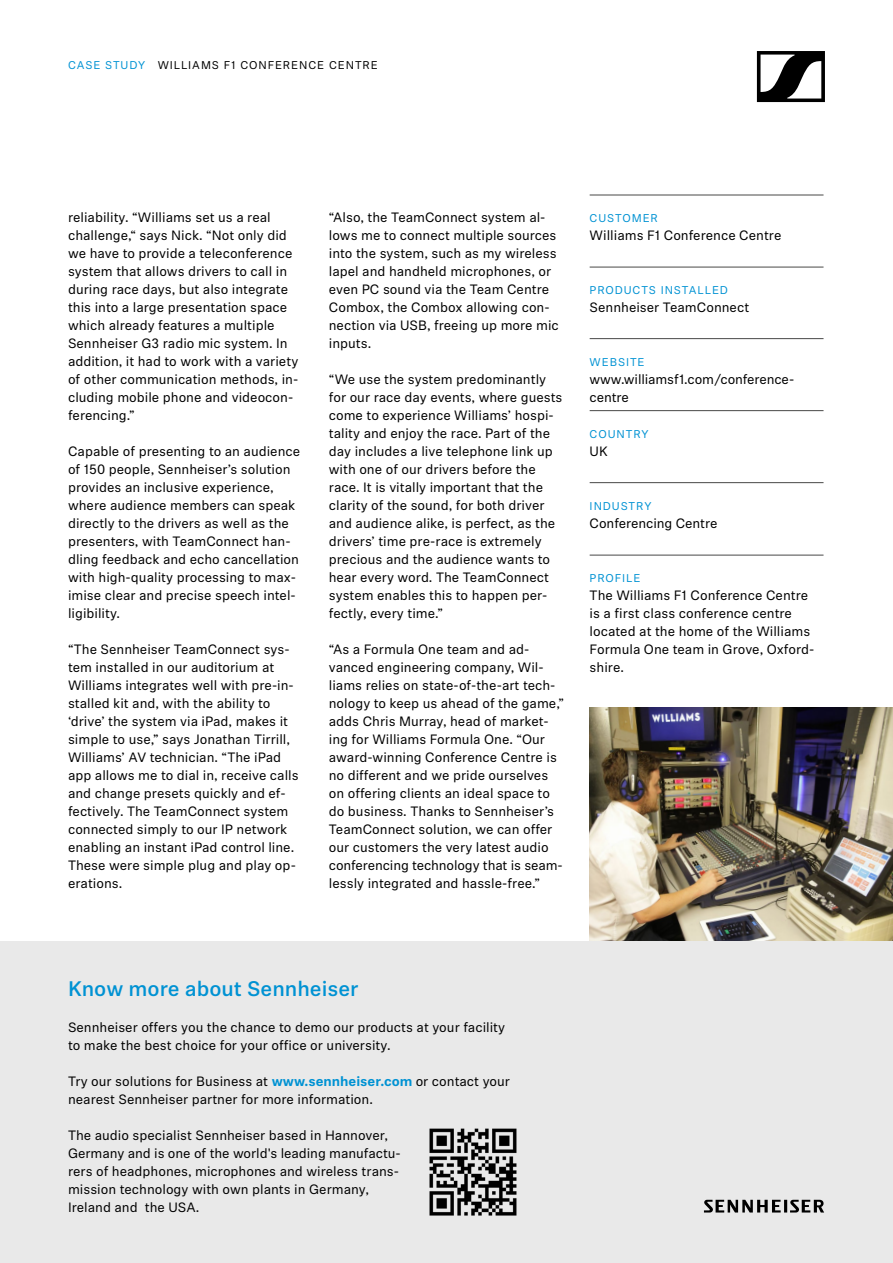
<style>
.page{position:relative;width:893px;height:1263px;background:#fff}
.page>*{position:absolute;margin:0;border:0;box-sizing:border-box;transform-origin:0 0}
.t1{font:500 21px "Sennheiser Neue";color:#0092d3}
.t2{font:13.5px/18px "Sennheiser Neue";color:#000}
.t3{font:11.25px "Sennheiser Neue";letter-spacing:.08em;color:#0092d3}
.t4{font:11.25px "Sennheiser Neue";letter-spacing:.08em;color:#000}
.s1{color:#0092d3}
.s2{font-weight:700;color:#0092d3}
</style>
<div class="page">
<img style="left:590px;top:708px;width:303px;height:234px">
<svg style="left:757px;top:51px;width:68px;height:51px"></svg>
<hr style="left:590px;top:195px;width:233px;height:1px;background:#484847">
<hr style="left:590px;top:555px;width:233px;height:1px;background:#484847">
<hr style="left:590px;top:410px;width:233px;height:1px;background:#484847">
<hr style="left:590px;top:267px;width:233px;height:1px;background:#484847">
<hr style="left:590px;top:338px;width:233px;height:1px;background:#484847">
<hr style="left:590px;top:482px;width:233px;height:1px;background:#484847">
<div style="left:0;top:942px;width:892px;height:321px;background:#e9e9e9"></div>
<img style="left:429px;top:1128px;width:88px;height:88px">
<svg style="left:704px;top:1200px;width:120px;height:12px"></svg>
<p class="t4" style="left:68px;top:57px;width:311px"><span class="s1">CASE STUDY</span> WILLIAMS F1 CONFERENCE CENTRE</p>
<p class="t2" style="left:68px;top:207px;width:232px">reliability. “Williams set us a real challenge,“ says Nick. “Not only did we have to provide a teleconference system that allows drivers to call in during race days, but also integrate this into a large presentation space which already features a multiple Sennheiser G3 radio mic system. In addition, it had to work with a variety of other communication methods, in&shy;cluding mobile phone and videocon&shy;ferencing.”</p>
<p class="t2" style="left:68px;top:441px;width:234px">Capable of presenting to an audience of 150 people, Sennheiser’s solution provides an inclusive experience, where audience members can speak directly to the drivers as well as the presenters, with TeamConnect han&shy;dling feedback and echo cancellation with high-quality processing to max&shy;imise clear and precise speech intel&shy;ligibility.</p>
<p class="t2" style="left:68px;top:639px;width:232px">“The Sennheiser TeamConnect sys&shy;tem installed in our auditorium at Williams integrates well with pre-in&shy;stalled kit and, with the ability to ‘drive’ the system via iPad, makes it simple to use,” says Jonathan Tirrill, Williams’ AV technician. “The iPad app allows me to dial in, receive calls and change presets quickly and ef&shy;fectively. The TeamConnect system connected simply to our IP network enabling an instant iPad control line.<br>These were simple plug and play op&shy;erations.</p>
<p class="t2" style="left:329px;top:207px;width:232px">“Also, the TeamConnect system al&shy;lows me to connect multiple sources into the system, such as my wireless lapel and handheld microphones, or even PC sound via the Team Centre<br>Combox, the Combox allowing con&shy;nection via USB, freeing up more mic inputs.</p>
<p class="t2" style="left:329px;top:369px;width:235px">“We use the system predominantly for our race day events, where guests come to experience Williams’ hospi&shy;tality and enjoy the race. Part of the day includes a live telephone link up with one of our drivers before the race. It is vitally important that the clarity of the sound, for both driver and audience alike, is perfect, as the drivers’ time pre-race is extremely precious and the audience wants to hear every word. The TeamConnect system enables this to happen per&shy;fectly, every time.”</p>
<p class="t2" style="left:329px;top:639px;width:237px">“As a Formula One team and ad&shy;vanced engineering company, Wil&shy;liams relies on state-of-the-art tech&shy;nology to keep us ahead of the game,” adds Chris Murray, head of market&shy;ing for Williams Formula One. “Our award-winning Conference Centre is no different and we pride ourselves on offering clients an ideal space to do business. Thanks to Sennheiser’s TeamConnect solution, we can offer our customers the very latest audio conferencing technology that is seam&shy;lessly integrated and hassle-free.”</p>
<p class="t3" style="left:590px;top:210px;width:70px">CUSTOMER</p>
<p class="t2" style="left:590px;top:225px;width:193px">Williams F1 Conference Centre</p>
<p class="t3" style="left:590px;top:282px;width:140px">PRODUCTS INSTALLED</p>
<p class="t2" style="left:590px;top:297px;width:161px">Sennheiser TeamConnect</p>
<p class="t3" style="left:590px;top:354px;width:56px">WEBSITE</p>
<p class="t2" style="left:590px;top:369px;width:206px">www.williamsf1.com/conference&shy;centre</p>
<p class="t3" style="left:590px;top:426px;width:61px">COUNTRY</p>
<p class="t2" style="left:590px;top:441px;width:20px">UK</p>
<p class="t3" style="left:590px;top:498px;width:63px">INDUSTRY</p>
<p class="t2" style="left:590px;top:513px;width:129px">Conferencing Centre</p>
<p class="t3" style="left:590px;top:570px;width:52px">PROFILE</p>
<p class="t2" style="left:590px;top:585px;width:226px">The Williams F1 Conference Centre is a first class conference centre located at the home of the Williams<br>Formula One team in Grove, Oxford&shy;shire.</p>
<h1 class="t1" style="left:68px;top:974px;width:292px">Know more about Sennheiser</h1>
<p class="t2" style="left:68px;top:1017px;width:439px">Sennheiser offers you the chance to demo our products at your facility to make the best choice for your office or university.</p>
<p class="t2" style="left:68px;top:1071px;width:444px">Try our solutions for Business at <span class="s2">www.sennheiser.com</span> or contact your nearest Sennheiser partner for more information.</p>
<p class="t2" style="left:68px;top:1125px;width:334px">The audio specialist Sennheiser based in Hannover, Germany and is one of the world's leading manufactu&shy;rers of headphones, microphones and wireless trans&shy;mission technology with own plants in Germany, Ireland and the USA.</p>
</div>
